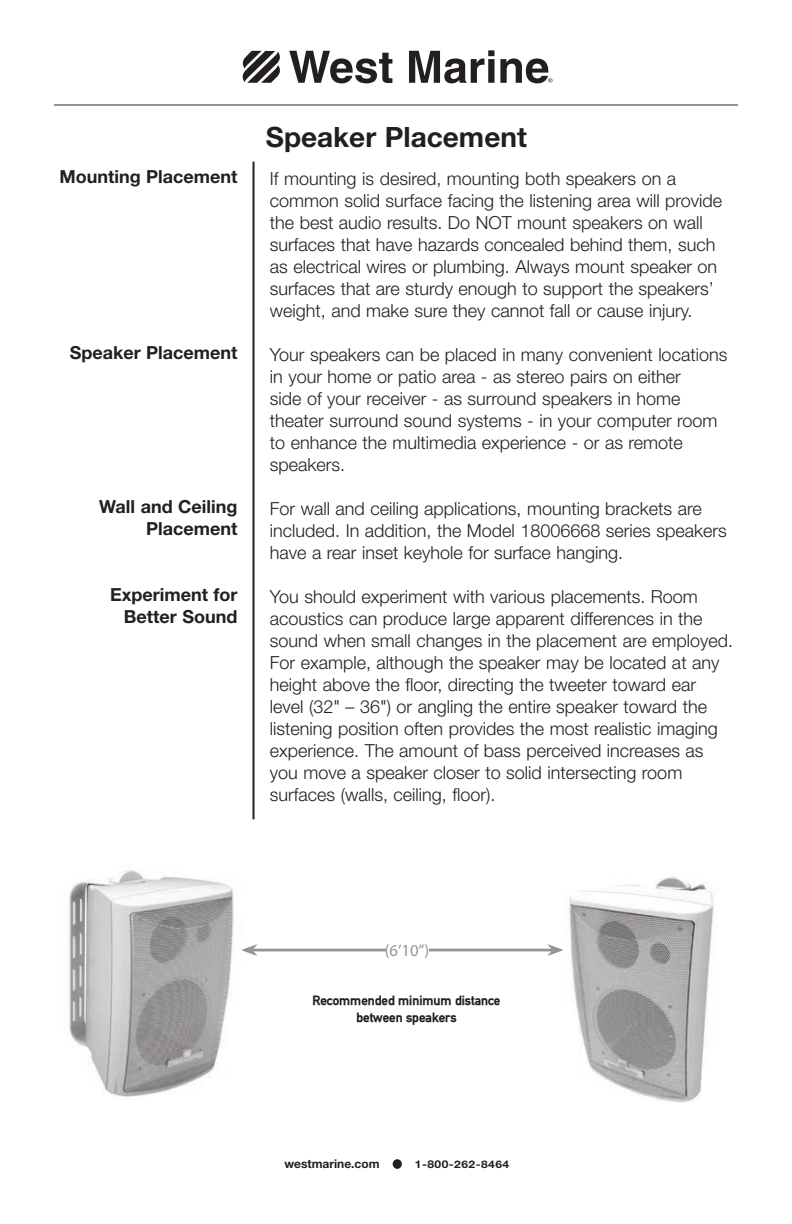
<style>
.page{position:relative;width:792px;height:1224px;background:#fff}
.page>*{position:absolute;margin:0;border:0;box-sizing:border-box;transform-origin:0 0}
.t1{font:700 28px "Helvetica Neue LT Std";color:#231f20}
.t2{font:300 18px/22px "Helvetica Neue LT Std";color:#231f20}
.t3{font:700 18px/22px "Helvetica Neue LT Std";color:#231f20;text-align:right}
.t4{font:16.6px "Myriad Pro";color:#939598}
.t5{font:700 13px/16.8px "DIN Mittelschrift";color:#231f20;text-align:center}
.t6{font:700 12px "Helvetica Neue LT Std";color:#231f20}
.t7{font:700 10.4px "Helvetica Neue LT Std";letter-spacing:.04em;color:#231f20;scale:1.15 1}
.s1{font-size:10.8px}
</style>
<div class="page">
<div style="left:393px;top:1159px;width:9px;height:10px;background:#231f20;border-radius:50%"></div>
<svg style="left:242px;top:51px;width:38px;height:32px"></svg>
<svg style="left:289px;top:51px;width:103px;height:32px"></svg>
<svg style="left:409px;top:50px;width:143px;height:33px"></svg>
<hr style="left:54px;top:104px;width:684px;height:2px;background:#939598">
<hr style="left:253px;top:162px;width:2px;height:657px;background:#231f20">
<hr style="left:252px;top:949px;width:134px;height:2px;background:#939598">
<svg style="left:242px;top:944px;width:16px;height:12px"></svg>
<hr style="left:429px;top:949px;width:123px;height:2px;background:#939598">
<svg style="left:547px;top:944px;width:16px;height:12px"></svg>
<img style="left:69px;top:870px;width:165px;height:227px">
<img style="left:568px;top:876px;width:146px;height:227px">
<p class="t3" style="left:59px;top:165px;width:180px">Mounting Placement</p>
<p class="t3" style="left:70px;top:341px;width:169px">Speaker Placement</p>
<p class="t3" style="left:99px;top:495px;width:140px">Wall and Ceiling<br>Placement</p>
<p class="t3" style="left:110px;top:583px;width:129px">Experiment for<br>Better Sound</p>
<h1 class="t1" style="left:266px;top:119px;width:263px">Speaker Placement</h1>
<p class="t2" style="left:270px;top:167px;width:454px">If mounting is desired, mounting both speakers on a common solid surface facing the listening area will provide the best audio results. Do NOT mount speakers on wall surfaces that have hazards concealed behind them, such as electrical wires or plumbing. Always mount speaker on surfaces that are sturdy enough to support the speakers’ weight, and make sure they cannot fall or cause injury.</p>
<p class="t2" style="left:270px;top:343px;width:459px">Your speakers can be placed in many convenient locations in your home or patio area - as stereo pairs on either<br>side of your receiver - as surround speakers in home theater surround sound systems - in your computer room to enhance the multimedia experience - or as remote speakers.</p>
<p class="t2" style="left:270px;top:497px;width:458px">For wall and ceiling applications, mounting brackets are included. In addition, the Model 18006668 series speakers have a rear inset keyhole for surface hanging.</p>
<p class="t2" style="left:270px;top:585px;width:465px">You should experiment with various placements. Room acoustics can produce large apparent differences in the sound when small changes in the placement are employed.<br>For example, although the speaker may be located at any height above the floor, directing the tweeter toward ear level (32" – 36") or angling the entire speaker toward the listening position often provides the most realistic imaging experience. The amount of bass perceived increases as you move a speaker closer to solid intersecting room surfaces (walls, ceiling, floor).</p>
<p class="t4" style="left:385px;top:940px;width:46px">(6’10”)</p>
<p class="t5" style="left:313px;top:992px;width:189px">Recommended minimum distance between speakers</p>
<p class="t6" style="left:284px;top:1156px;width:97px">westmarine.com</p>
<p class="t7" style="left:415px;top:1158px;width:83px"><span class="s1">1-800-</span>262-8464</p>
</div>
